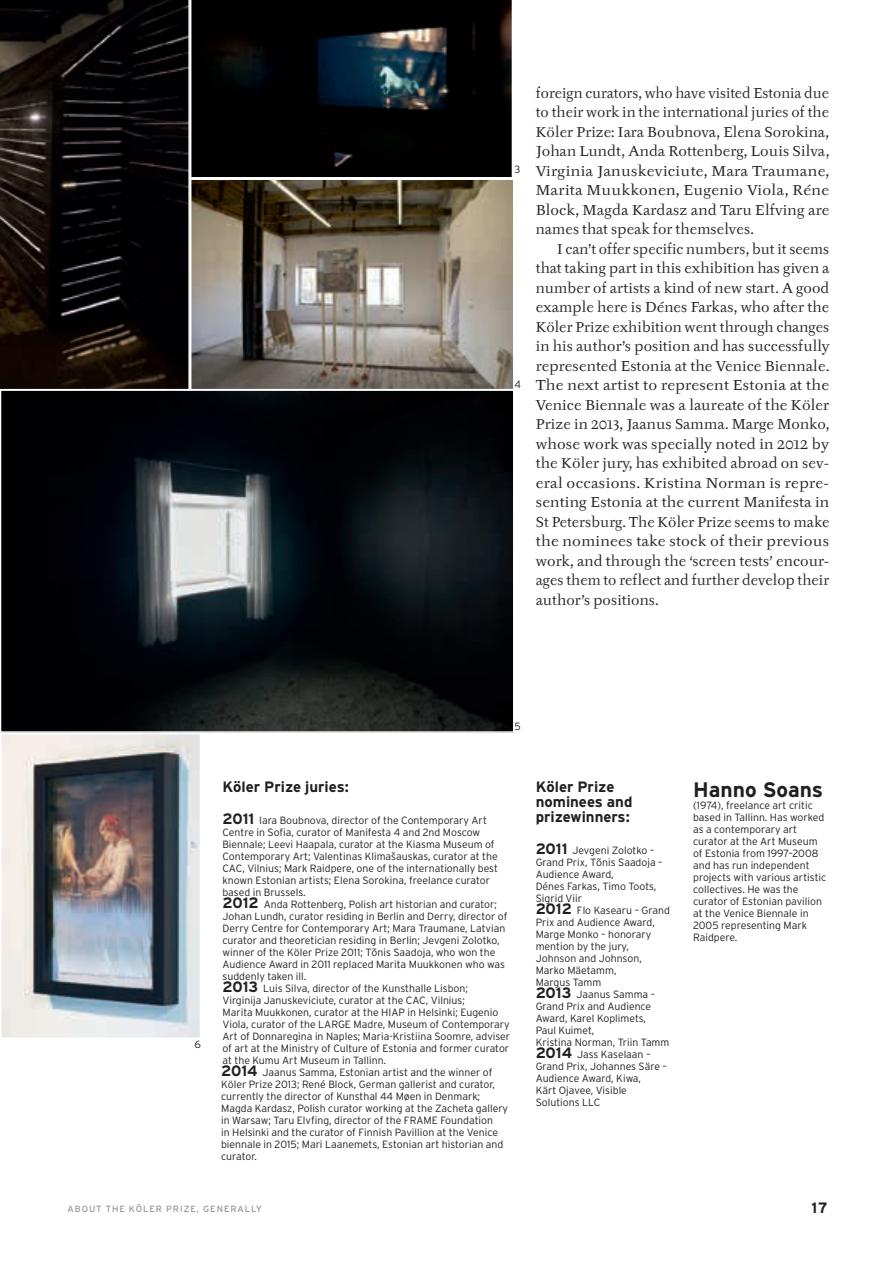
<style>
.page{position:relative;width:893px;height:1263px;background:#fff}
.page>*{position:absolute;margin:0;border:0;box-sizing:border-box;transform-origin:0 0}
.t1{font:700 21px "Interstate";color:#231f20}
.t2{font:700 15px/15px "Interstate";color:#231f20}
.t3{font:14.25px/19.5px "Tyfa ITC";letter-spacing:.01em;color:#231f20;text-align:justify}
.t4{font:300 10.5px/12px "Interstate";color:#231f20}
.t5{font:9px "Interstate";letter-spacing:.1em;color:#939598}
.s1{font-weight:700;font-size:15px}
</style>
<div class="page">
<img style="left:3px;top:392px;width:508px;height:338px">
<div style="left:0;top:389px;width:514px;height:344px;border:2px solid #fff"></div>
<svg style="left:0;top:0;width:190px;height:390px;background:#120e0d"></svg>
<svg style="left:191px;top:0;width:321px;height:177px;background:#090c0e"></svg>
<img style="left:193px;top:181px;width:318px;height:206px">
<div style="left:190px;top:178px;width:324px;height:212px;border:2px solid #fff"></div>
<img style="left:3px;top:736px;width:195px;height:300px">
<div style="left:0;top:733px;width:201px;height:306px;border:2px solid #fff"></div>
<p class="t4" style="left:514px;top:163px;width:7px">3</p>
<p class="t4" style="left:514px;top:379px;width:8px">4</p>
<p class="t3" style="left:536px;top:83px;width:295px">foreign curators, who have visited Estonia due to their work in the international juries of the Köler Prize: Iara Boubnova, Elena Sorokina, Johan Lundt, Anda Rottenberg, Louis Silva, Virginia Januskeviciute, Mara Traumane, Marita Muukkonen, Eugenio Viola, Réne Block, Magda Kardasz and Taru Elfving are names that speak for themselves.</p>
<p class="t3" style="left:536px;top:239px;width:295px;text-indent:21px">I can’t offer specific numbers, but it seems that taking part in this exhibition has given a number of artists a kind of new start. A good example here is Dénes Farkas, who after the Köler Prize exhibition went through changes in his author’s position and has successfully represented Estonia at the Venice Biennale.<br>The next artist to represent Estonia at the Venice Biennale was a laureate of the Köler Prize in 2013, Jaanus Samma. Marge Monko, whose work was specially noted in 2012 by the Köler jury, has exhibited abroad on sev&shy;eral occasions. Kristina Norman is repre&shy;senting Estonia at the current Manifesta in St Petersburg. The Köler Prize seems to make the nominees take stock of their previous work, and through the ‘screen tests’ encour&shy;ages them to reflect and further develop their author’s positions.</p>
<p class="t4" style="left:194px;top:1038px;width:8px">6</p>
<p class="t4" style="left:514px;top:721px;width:8px">5</p>
<h2 class="t2" style="left:222px;top:779px;width:128px">Köler Prize juries:</h2>
<p class="t4" style="left:221px;top:814px;width:291px"><span class="s1">2011</span> Iara Boubnova, director of the Contemporary Art Centre in Sofia, curator of Manifesta 4 and 2nd Moscow Biennale; Leevi Haapala, curator at the Kiasma Museum of Contemporary Art; Valentinas Klimašauskas, curator at the CAC, Vilnius; Mark Raidpere, one of the internationally best known Estonian artists; Elena Sorokina, freelance curator based in Brussels.<br><span class="s1">2012</span> Anda Rottenberg, Polish art historian and curator; Johan Lundh, curator residing in Berlin and Derry, director of Derry Centre for Contemporary Art; Mara Traumane, Latvian curator and theoretician residing in Berlin; Jevgeni Zolotko, winner of the Köler Prize 2011; Tõnis Saadoja, who won the Audience Award in 2011 replaced Marita Muukkonen who was suddenly taken ill.<br><span class="s1">2013</span> Luis Silva, director of the Kunsthalle Lisbon;<br>Virginija Januskeviciute, curator at the CAC, Vilnius;<br>Marita Muukkonen, curator at the HIAP in Helsinki; Eugenio Viola, curator of the LARGE Madre, Museum of Contemporary Art of Donnaregina in Naples; Maria-Kristiina Soomre, adviser of art at the Ministry of Culture of Estonia and former curator at the Kumu Art Museum in Tallinn.<br><span class="s1">2014</span> Jaanus Samma, Estonian artist and the winner of Köler Prize 2013; René Block, German gallerist and curator, currently the director of Kunsthal 44 Møen in Denmark; Magda Kardasz, Polish curator working at the Zacheta gallery in Warsaw; Taru Elvfing, director of the FRAME Foundation<br>in Helsinki and the curator of Finnish Pavillion at the Venice biennale in 2015; Mari Laanemets, Estonian art historian and curator.</p>
<h2 class="t2" style="left:536px;top:779px;width:98px">Köler Prize nominees and prizewinners:</h2>
<p class="t4" style="left:536px;top:844px;width:136px"><span class="s1">2011</span> Jevgeni Zolotko –<br>Grand Prix, Tõnis Saadoja –<br>Audience Award,<br>Dénes Farkas, Timo Toots,<br>Sigrid Viir<br><span class="s1">2012</span> Flo Kasearu – Grand<br>Prix and Audience Award,<br>Marge Monko – honorary mention by the jury,<br>Johnson and Johnson,<br>Marko Mäetamm,<br>Margus Tamm<br><span class="s1">2013</span> Jaanus Samma –<br>Grand Prix and Audience<br>Award, Karel Koplimets,<br>Paul Kuimet,<br>Kristina Norman, Triin Tamm<br><span class="s1">2014</span> Jass Kaselaan –<br>Grand Prix, Johannes Säre –<br>Audience Award, Kiwa,<br>Kärt Ojavee, Visible<br>Solutions LLC</p>
<h1 class="t1" style="left:693px;top:778px;width:132px">Hanno Soans</h1>
<p class="t4" style="left:693px;top:799px;width:135px">(1974), freelance art critic based in Tallinn. Has worked as a contemporary art curator at the Art Museum of Estonia from 1997–2008 and has run independent projects with various artistic collectives. He was the curator of Estonian pavilion at the Venice Biennale in<br>2005 representing Mark<br>Raidpere.</p>
<p class="t5" style="left:67px;top:1204px;width:177px">ABOUT THE KÖLER PRIZE, GENERALL</p>
<p class="t5" style="left:256px;top:1204px;width:8px">Y</p>
<h2 class="t2" style="left:811px;top:1200px;width:18px">17</h2>
</div>
